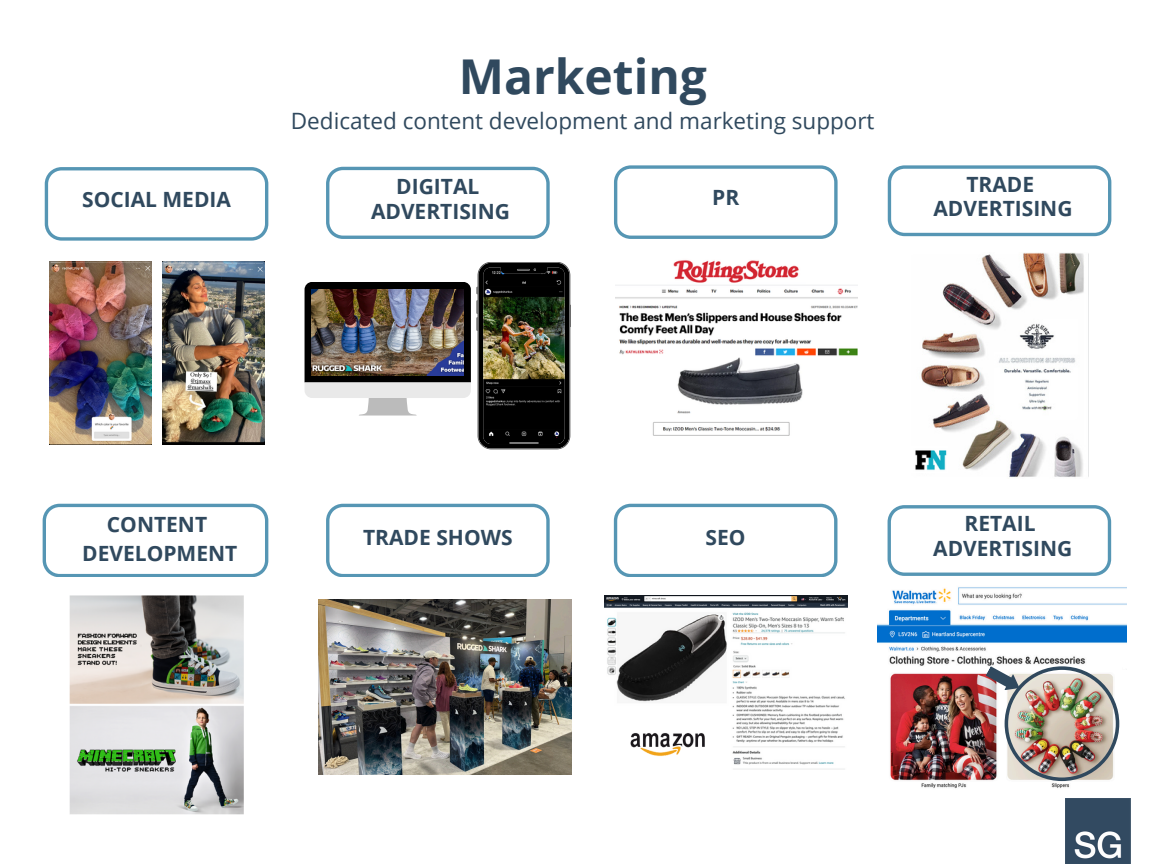
<style>
.page{position:relative;width:1152px;height:864px;background:#fff}
.page>*{position:absolute;margin:0;border:0;box-sizing:border-box;transform-origin:0 0}
.t1{font:700 48px "Open Sans";color:#30495e}
.t2{font:22.5px "Open Sans";color:#30495e}
.t3{font:700 21px/24.8px "Open Sans";color:#30495e;text-align:center}
</style>
<div class="page">
<svg style="left:45px;top:167px;width:223px;height:73px"></svg>
<svg style="left:43px;top:504px;width:225px;height:73px"></svg>
<svg style="left:326px;top:504px;width:224px;height:73px"></svg>
<svg style="left:888px;top:505px;width:223px;height:71px"></svg>
<img style="left:49px;top:262px;width:103px;height:182px">
<img style="left:163px;top:262px;width:101px;height:182px">
<img style="left:921px;top:253px;width:163px;height:225px">
<img style="left:915px;top:447px;width:33px;height:26px">
<img style="left:878px;top:587px;width:248px;height:79px">
<img style="left:890px;top:673px;width:230px;height:116px">
<img style="left:984px;top:663px;width:135px;height:118px">
<img style="left:69px;top:596px;width:175px;height:218px">
<img style="left:1066px;top:799px;width:65px;height:65px">
<svg style="left:326px;top:167px;width:224px;height:72px"></svg>
<svg style="left:888px;top:165px;width:223px;height:71px"></svg>
<svg style="left:614px;top:504px;width:223px;height:73px"></svg>
<svg style="left:614px;top:165px;width:224px;height:74px"></svg>
<img style="left:653px;top:357px;width:150px;height:79px">
<img style="left:673px;top:260px;width:126px;height:23px">
<img style="left:615px;top:285px;width:243px;height:71px">
<img style="left:605px;top:595px;width:242px;height:13px">
<img style="left:607px;top:612px;width:238px;height:158px">
<img style="left:624px;top:726px;width:87px;height:34px">
<img style="left:477px;top:262px;width:94px;height:187px">
<svg style="left:305px;top:282px;width:166px;height:133px"></svg>
<img style="left:312px;top:290px;width:152px;height:85px">
<img style="left:318px;top:600px;width:253px;height:175px">
<h1 class="t3" style="left:82px;top:186px;width:150px">SOCIAL MEDIA</h1>
<p class="t1" style="left:459px;top:43px;width:250px">Marketing</p>
<p class="t2" style="left:291px;top:105px;width:585px">Dedicated content development and marketing support</p>
<h2 class="t3" style="left:371px;top:173px;width:141px">DIGITAL<br>ADVERTISING</h2>
<p class="t3" style="left:933px;top:171px;width:141px">TRADE<br>ADVERTISING</p>
<p class="t3" style="left:712px;top:184px;width:29px">PR</p>
<p class="t3" style="left:82px;top:509px;width:157px;line-height:29.2px">CONTENT<br>DEVELOPMENT</p>
<h2 class="t3" style="left:363px;top:525px;width:151px">TRADE SHOWS</h2>
<p class="t3" style="left:706px;top:525px;width:42px">SEO</p>
<p class="t3" style="left:933px;top:511px;width:141px">RETAIL<br>ADVERTISING</p>
</div>
